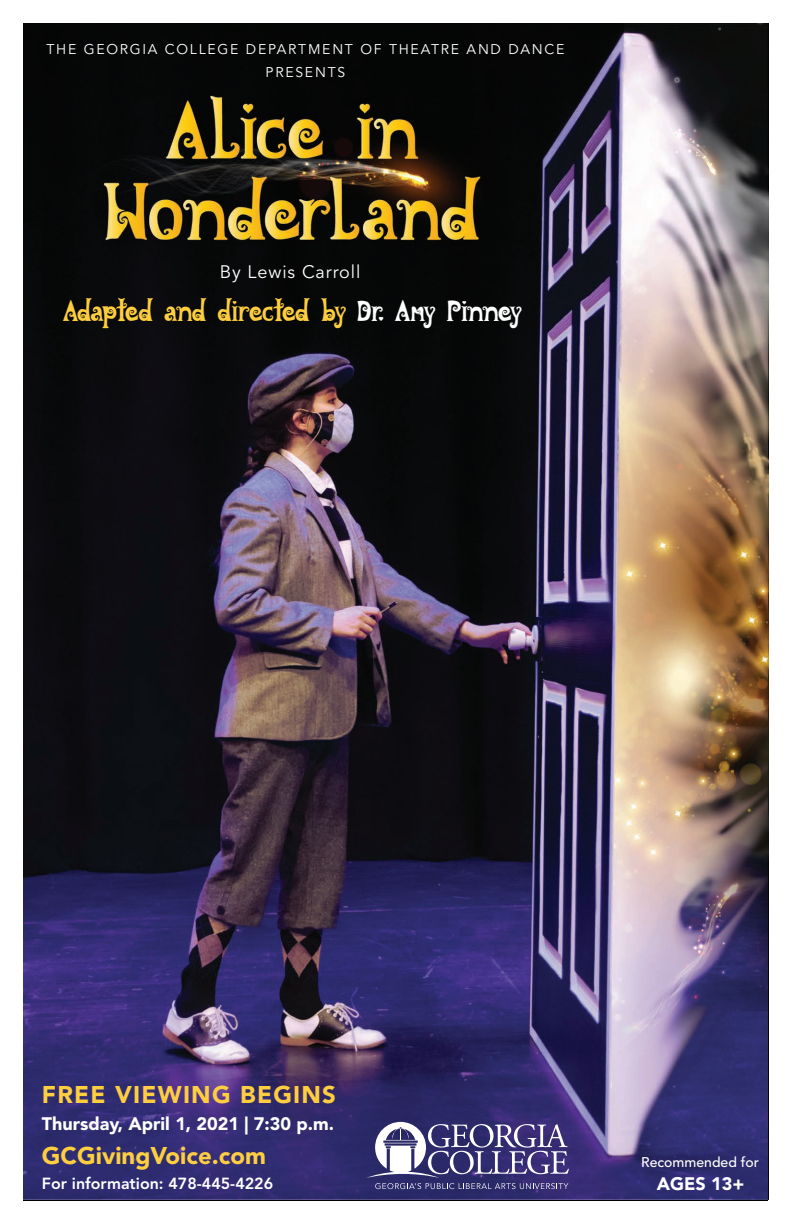
<style>
.page{position:relative;width:792px;height:1224px;background:#fff}
.page>*{position:absolute;margin:0;border:0;box-sizing:border-box;transform-origin:0 0}
.t1{font:29px "Wonderland";letter-spacing:-.085em;color:#fece3f}
.t2{font:900 24px "Avenir LT Std";letter-spacing:.05em;color:#fece3f}
.t3{font:900 24px "Avenir LT Std";color:#fece3f}
.t4{font:900 18px "Avenir LT Std";color:#fff}
.t5{font:18px "Avenir";letter-spacing:.05em;color:#fff}
.t6{font:900 18px "Avenir";color:#fff}
.t7{font:800 16px "Avenir LT Std";color:#fff}
.t8{font:14px/22.8px "Avenir LT Std";letter-spacing:.125em;color:#fff;text-align:center}
.t9{font:500 14px "Avenir LT Std";color:#fff}
.s1{color:#fff}
</style>
<div class="page">
<img style="left:24px;top:24px;width:744px;height:1175px">
<svg style="left:366px;top:1122px;width:203px;height:67px"></svg>
<p class="t8" style="left:46px;top:38px;width:520px">THE GEORGIA COLLEGE DEPARTMENT OF THEATRE AND DANCE<br>PRESENTS</p>
<p class="t5" style="left:220px;top:265px;width:142px">By Lewis Carroll</p>
<p class="t1" style="left:62px;top:294px;width:462px">Adapted and directed by <span class="s1">Dr. Amy Pinney</span></p>
<p class="t2" style="left:42px;top:1080px;width:296px">FREE VIEWING BEGINS</p>
<p class="t4" style="left:42px;top:1113px;width:294px">Thursday, April 1, 2021 | 7:30 p.m.</p>
<p class="t3" style="left:42px;top:1141px;width:226px">GCGivingVoice.com</p>
<p class="t7" style="left:42px;top:1175px;width:233px">For information: 478-445-4226</p>
<p class="t6" style="left:657px;top:1176px;width:89px">AGES 13+</p>
<p class="t9" style="left:641px;top:1154px;width:119px">Recommended for</p>
</div>
